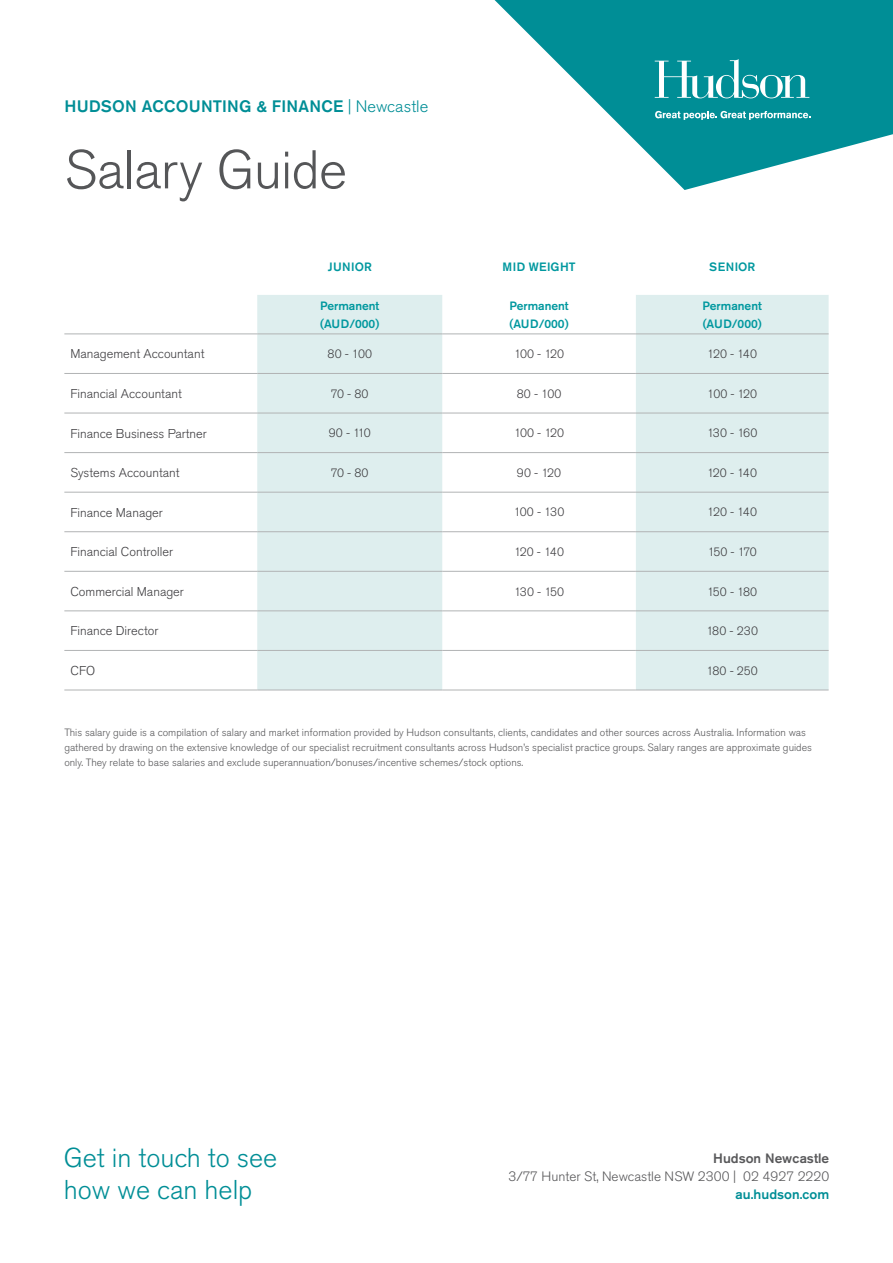
<style>
.page{position:relative;width:893px;height:1263px;background:#fff}
.page>*{position:absolute;margin:0;border:0;box-sizing:border-box;transform-origin:0 0}
.t1{font:300 54px "Akzidenz Grotesk Pro";letter-spacing:-.015em;color:#555658}
.t2{font:300 27px/32.4px "Akzidenz Grotesk Pro";color:#008e96}
.t3{font:500 16.5px "Akzidenz Grotesk Pro";letter-spacing:.015em;color:#008e96}
.t4{font:300 13.5px "Akzidenz Grotesk Pro";color:#58585a}
.t5{font:500 13.5px "Akzidenz Grotesk Pro";color:#58585a}
.t6{font:500 13.5px "Akzidenz Grotesk Pro";color:#008e96}
.t7{font:300 12.75px "Akzidenz Grotesk Pro";color:#3e3d40}
.t8{font:300 12px "Akzidenz Grotesk Pro";color:#3e3d40}
.t9{font:500 12px/18px "Akzidenz Grotesk Pro";color:#00989f}
.t10{font:500 12px "Akzidenz Grotesk Pro";letter-spacing:.04em;color:#00989f}
.t11{font:300 10.5px/15px "Akzidenz Grotesk Pro";color:#58585a}
.s1{font-weight:300}
</style>
<div class="page">
<svg style="left:495px;top:0;width:398px;height:190px;fill:#008e96"></svg>
<svg style="left:655px;top:111px;width:155px;height:9px"></svg>
<svg style="left:655px;top:59px;width:154px;height:39px"></svg>
<svg style="left:257px;top:295px;width:572px;height:395px;fill:#deeeee"></svg>
<hr style="left:64px;top:334px;width:193px;height:1px;background:#b1b3b4">
<hr style="left:257px;top:334px;width:185px;height:1px;background:#b1b3b4">
<hr style="left:442px;top:334px;width:194px;height:1px;background:#b1b3b4">
<hr style="left:636px;top:334px;width:193px;height:1px;background:#b1b3b4">
<hr style="left:64px;top:373px;width:193px;height:1px;background:#b1b3b4">
<hr style="left:257px;top:373px;width:185px;height:1px;background:#b1b3b4">
<hr style="left:442px;top:373px;width:194px;height:1px;background:#b1b3b4">
<hr style="left:636px;top:373px;width:193px;height:1px;background:#b1b3b4">
<hr style="left:64px;top:413px;width:193px;height:1px;background:#b1b3b4">
<hr style="left:257px;top:413px;width:185px;height:1px;background:#b1b3b4">
<hr style="left:442px;top:413px;width:194px;height:1px;background:#b1b3b4">
<hr style="left:636px;top:413px;width:193px;height:1px;background:#b1b3b4">
<hr style="left:64px;top:452px;width:193px;height:1px;background:#b1b3b4">
<hr style="left:257px;top:452px;width:185px;height:1px;background:#b1b3b4">
<hr style="left:442px;top:452px;width:194px;height:1px;background:#b1b3b4">
<hr style="left:636px;top:452px;width:193px;height:1px;background:#b1b3b4">
<hr style="left:64px;top:492px;width:193px;height:1px;background:#b1b3b4">
<hr style="left:257px;top:492px;width:185px;height:1px;background:#b1b3b4">
<hr style="left:442px;top:492px;width:194px;height:1px;background:#b1b3b4">
<hr style="left:636px;top:492px;width:193px;height:1px;background:#b1b3b4">
<hr style="left:64px;top:531px;width:193px;height:1px;background:#b1b3b4">
<hr style="left:257px;top:531px;width:185px;height:1px;background:#b1b3b4">
<hr style="left:442px;top:531px;width:194px;height:1px;background:#b1b3b4">
<hr style="left:636px;top:531px;width:193px;height:1px;background:#b1b3b4">
<hr style="left:64px;top:571px;width:193px;height:1px;background:#b1b3b4">
<hr style="left:257px;top:571px;width:185px;height:1px;background:#b1b3b4">
<hr style="left:442px;top:571px;width:194px;height:1px;background:#b1b3b4">
<hr style="left:636px;top:571px;width:193px;height:1px;background:#b1b3b4">
<hr style="left:64px;top:611px;width:193px;height:1px;background:#b1b3b4">
<hr style="left:257px;top:611px;width:185px;height:1px;background:#b1b3b4">
<hr style="left:442px;top:611px;width:194px;height:1px;background:#b1b3b4">
<hr style="left:636px;top:611px;width:193px;height:1px;background:#b1b3b4">
<hr style="left:64px;top:650px;width:193px;height:1px;background:#b1b3b4">
<hr style="left:257px;top:650px;width:185px;height:1px;background:#b1b3b4">
<hr style="left:442px;top:650px;width:194px;height:1px;background:#b1b3b4">
<hr style="left:636px;top:650px;width:193px;height:1px;background:#b1b3b4">
<hr style="left:64px;top:690px;width:193px;height:1px;background:#b1b3b4">
<hr style="left:257px;top:690px;width:185px;height:1px;background:#b1b3b4">
<hr style="left:442px;top:690px;width:194px;height:1px;background:#b1b3b4">
<hr style="left:636px;top:690px;width:193px;height:1px;background:#b1b3b4">
<h3 class="t3" style="left:64px;top:96px;width:365px">HUDSON ACCOUNTING &amp; FINANCE <span class="s1">| Newcastle</span></h3>
<h1 class="t1" style="left:64px;top:134px;width:284px">Salary Guide</h1>
<p class="t9" style="left:328px;top:257px;width:46px">JUNIOR</p>
<p class="t10" style="left:503px;top:259px;width:74px">MID WEIGHT</p>
<p class="t9" style="left:709px;top:257px;width:48px">SENIOR</p>
<p class="t9" style="left:320px;top:296px;width:61px">Permanent (AUD/000)</p>
<p class="t9" style="left:509px;top:296px;width:61px">Permanent (AUD/000)</p>
<p class="t9" style="left:703px;top:296px;width:61px">Permanent (AUD/000)</p>
<p class="t7" style="left:70px;top:346px;width:136px">Management Accountant</p>
<p class="t8" style="left:327px;top:346px;width:46px">80 - 100</p>
<p class="t8" style="left:514px;top:346px;width:52px">100 - 120</p>
<p class="t8" style="left:707px;top:346px;width:51px">120 - 140</p>
<p class="t7" style="left:70px;top:385px;width:113px">Financial Accountant</p>
<p class="t8" style="left:331px;top:386px;width:39px">70 - 80</p>
<p class="t8" style="left:517px;top:386px;width:46px">80 - 100</p>
<p class="t8" style="left:707px;top:386px;width:52px">100 - 120</p>
<p class="t7" style="left:70px;top:425px;width:138px">Finance Business Partner</p>
<p class="t8" style="left:329px;top:425px;width:44px">90 - 110</p>
<p class="t8" style="left:514px;top:425px;width:52px">100 - 120</p>
<p class="t8" style="left:707px;top:425px;width:52px">130 - 160</p>
<p class="t7" style="left:70px;top:464px;width:111px">Systems Accountant</p>
<p class="t8" style="left:331px;top:465px;width:39px">70 - 80</p>
<p class="t8" style="left:517px;top:465px;width:46px">90 - 120</p>
<p class="t8" style="left:707px;top:465px;width:51px">120 - 140</p>
<p class="t7" style="left:70px;top:504px;width:94px">Finance Manager</p>
<p class="t8" style="left:514px;top:504px;width:52px">100 - 130</p>
<p class="t8" style="left:707px;top:504px;width:51px">120 - 140</p>
<p class="t7" style="left:70px;top:544px;width:104px">Financial Controller</p>
<p class="t8" style="left:514px;top:544px;width:51px">120 - 140</p>
<p class="t8" style="left:708px;top:544px;width:50px">150 - 170</p>
<p class="t7" style="left:70px;top:583px;width:115px">Commercial Manager</p>
<p class="t8" style="left:514px;top:584px;width:52px">130 - 150</p>
<p class="t8" style="left:707px;top:584px;width:52px">150 - 180</p>
<p class="t7" style="left:70px;top:623px;width:90px">Finance Director</p>
<p class="t8" style="left:706px;top:623px;width:53px">180 - 230</p>
<p class="t7" style="left:70px;top:662px;width:26px">CFO</p>
<p class="t8" style="left:707px;top:663px;width:53px">180 - 250</p>
<p class="t11" style="left:64px;top:725px;width:749px">This salary guide is a compilation of salary and market information provided by Hudson consultants, clients, candidates and other sources across Australia. Information was gathered by drawing on the extensive knowledge of our specialist recruitment consultants across Hudson’s specialist practice groups. Salary ranges are approximate guides only. They relate to base salaries and exclude superannuation/bonuses/incentive schemes/stock options.</p>
<h2 class="t2" style="left:64px;top:1141px;width:215px">Get in touch to see how we can help</h2>
<p class="t5" style="left:713px;top:1150px;width:118px">Hudson Newcastle</p>
<p class="t4" style="left:509px;top:1168px;width:322px">3/77 Hunter St, Newcastle NSW 2300 | 02 4927 2220</p>
<p class="t6" style="left:736px;top:1186px;width:95px">au.hudson.com</p>
</div>
